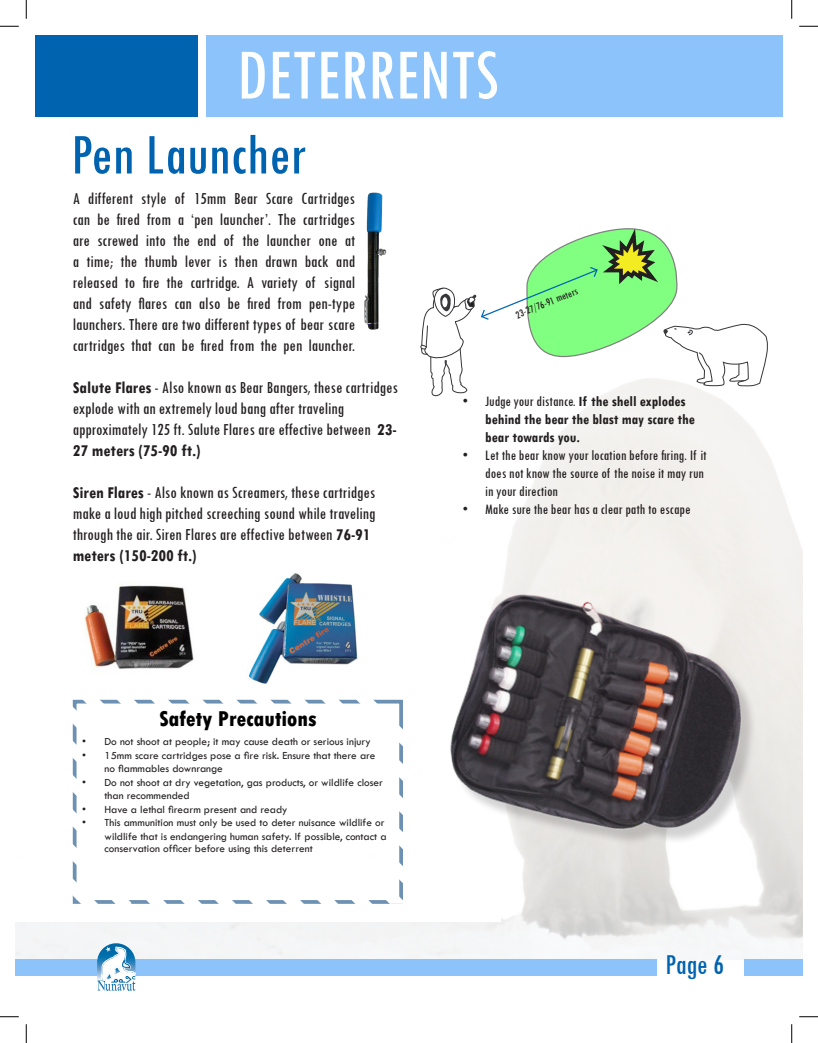
<style>
.page{position:relative;width:818px;height:1043px;background:#fff}
.page>*{position:absolute;margin:0;border:0;box-sizing:border-box;transform-origin:0 0}
.t1{font:condensed 75px "Tw Cen";color:#fdffff}
.t2{font:condensed 60px "Tw Cen";color:#0063b0}
.t3{font:condensed 30px "Tw Cen";color:#0063b0}
.t4{font:800 condensed 22.5px "Tw Cen";color:#000}
.t5{font:condensed 17.5px/21px "Tw Cen";color:#231f20}
.t6{font:condensed 15px/18px "Tw Cen";color:#231f20}
.t7{font:700 condensed 15px/18px "Tw Cen";color:#231f20}
.t8{font:11.25px/13.5px "Tw Cen";color:#231f20}
.t9{font:condensed 11.25px "Tw Cen";color:#231f20}
.s1{font-weight:700}
.s2{font-weight:400}
</style>
<div class="page">
<div style="left:15px;top:959px;width:641px;height:16px;background:#8dc3fb"></div>
<div style="left:35px;top:35px;width:162px;height:81px;background:#0063b0"></div>
<svg style="left:97px;top:943px;width:38px;height:48px"></svg>
<div style="left:206px;top:35px;width:576px;height:81px;background:#8dc3fb"></div>
<div style="left:744px;top:959px;width:58px;height:16px;background:#8dc3fb"></div>
<svg style="left:72px;top:699px;width:331px;height:205px"></svg>
<img style="left:84px;top:581px;width:111px;height:92px">
<img style="left:247px;top:573px;width:112px;height:112px">
<img style="left:364px;top:192px;width:23px;height:138px">
<img style="left:450px;top:566px;width:331px;height:310px">
<svg style="left:420px;top:228px;width:348px;height:168px"></svg>
<svg style="left:0;top:25px;width:19px;height:2px"></svg>
<svg style="left:799px;top:25px;width:19px;height:2px"></svg>
<svg style="left:0;top:1016px;width:19px;height:1px"></svg>
<svg style="left:799px;top:1016px;width:19px;height:1px"></svg>
<svg style="left:25px;top:0;width:2px;height:19px"></svg>
<svg style="left:25px;top:1024px;width:2px;height:18px"></svg>
<svg style="left:791px;top:0;width:1px;height:19px"></svg>
<svg style="left:791px;top:1024px;width:1px;height:18px"></svg>
<h1 class="t1" style="left:236px;top:30px;width:264px">DETERRENTS</h1>
<p class="t2" style="left:71px;top:118px;width:237px">Pen Launcher</p>
<p class="t5" style="left:73px;top:187px;width:284px;text-align:justify">A different style of 15mm Bear Scare Cartridges can be fired from a ‘pen launcher’. The cartridges are screwed into the end of the launcher one at a time; the thumb lever is then drawn back and released to fire the cartridge. A variety of signal and safety flares can also be fired from pen-type launchers. There are two different types of bear scare cartridges that can be fired from the pen launcher.</p>
<p class="t5" style="left:73px;top:376px;width:327px"><span class="s1">Salute Flares</span> - Also known as Bear Bangers, these cartridges explode with an extremely loud bang after traveling approximately 125 ft. Salute Flares are effective between <span class="s1">23- 27 meters (75-90 ft.)</span></p>
<p class="t5" style="left:73px;top:481px;width:304px"><span class="s1">Siren Flares</span> - Also known as Screamers, these cartridges make a loud high pitched screeching sound while traveling through the air. Siren Flares are effective between <span class="s1">76-91 meters (150-200 ft.)</span></p>
<p class="t4" style="left:159px;top:705px;width:159px">Safety Precautions</p>
<p class="t8" style="left:82px;top:734px;width:290px">• Do not shoot at people; it may cause death or serious injury</p>
<p class="t8" style="left:104px;top:748px;width:272px;text-indent:-22px">• 15mm scare cartridges pose a fire risk. Ensure that there are no flammables downrange</p>
<p class="t8" style="left:104px;top:775px;width:280px;text-indent:-22px">• Do not shoot at dry vegetation, gas products, or wildlife closer than recommended</p>
<p class="t8" style="left:82px;top:802px;width:207px">• Have a lethal firearm present and ready</p>
<p class="t8" style="left:82px;top:815px;width:306px;text-align:right">• This ammunition must only be used to deter nuisance wildlife or wildlife that is endangering human safety. If possible, contact a</p>
<p class="t8" style="left:104px;top:841px;width:210px">conservation officer before using this deterrent</p>
<p class="t9" style="left:513px;top:309px;width:68px;rotate:-22deg">23-27/76-91 meters</p>
<p class="t7" style="left:485px;top:392px;width:211px;text-indent:-22px"><span class="s2">• Judge your distance.</span> If the shell explodes behind the bear the blast may scare the bear towards you.</p>
<p class="t6" style="left:485px;top:446px;width:223px;text-indent:-22px">• Let the bear know your location before firing. If it does not know the source of the noise it may run in your direction</p>
<p class="t6" style="left:462px;top:500px;width:229px">• Make sure the bear has a clear path to escape</p>
<p class="t3" style="left:665px;top:946px;width:60px">Page 6</p>
</div>
